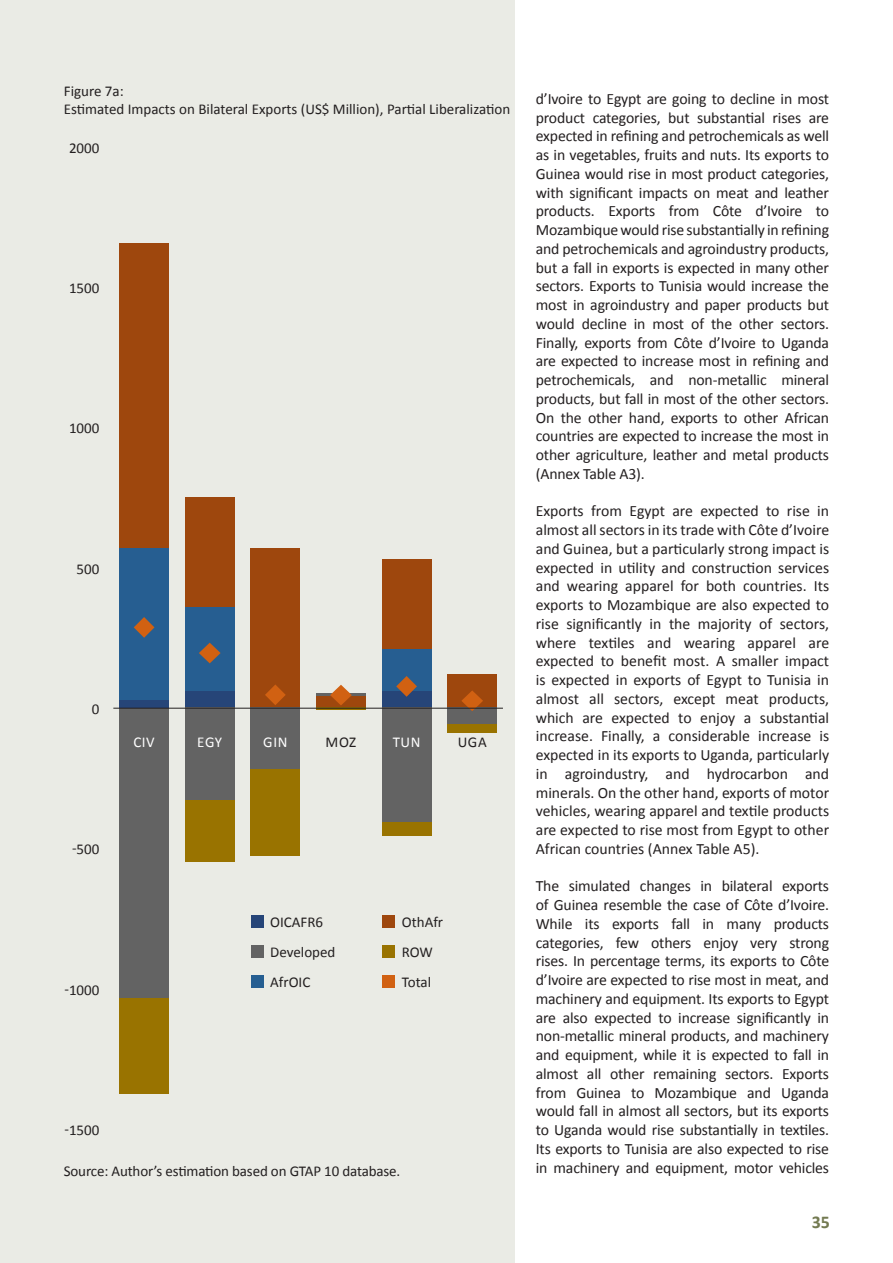
<style>
.page{position:relative;width:893px;height:1263px;background:#fff}
.page>*{position:absolute;margin:0;border:0;box-sizing:border-box;transform-origin:0 0}
.t1{font:700 18px "Calibri";color:#737a51}
.Bodytext{font:15.75px/18.8px "Calibri";letter-spacing:-.01em;color:#231f20;text-align:justify}
.Graph_text{font:15px "Calibri";color:#231f20}
.Source{font:15px "Calibri";letter-spacing:-.01em;color:#231f20}
.Graph_Numbers{font:15px "Calibri";color:#231f20}
.Graph_Numbers-2{font:15px "Calibri";letter-spacing:.04em;color:#fff}
</style>
<div class="page">
<div style="left:0;top:0;width:514px;height:1263px;background:#eaebe5"></div>
<div style="left:119px;top:699px;width:50px;height:8px;background:#264578"></div>
<div style="left:119px;top:548px;width:50px;height:151px;background:#265e91"></div>
<div style="left:119px;top:243px;width:50px;height:305px;background:#9e470d"></div>
<div style="left:119px;top:707px;width:50px;height:291px;background:#636363"></div>
<div style="left:119px;top:998px;width:50px;height:96px;background:#997300"></div>
<svg style="left:134px;top:617px;width:20px;height:21px"></svg>
<div style="left:185px;top:691px;width:49px;height:16px;background:#264578"></div>
<div style="left:185px;top:607px;width:49px;height:84px;background:#265e91"></div>
<div style="left:185px;top:498px;width:49px;height:109px;background:#9e470d"></div>
<div style="left:185px;top:707px;width:49px;height:93px;background:#636363"></div>
<div style="left:185px;top:800px;width:49px;height:61px;background:#997300"></div>
<svg style="left:199px;top:643px;width:22px;height:20px"></svg>
<div style="left:316px;top:696px;width:50px;height:11px;background:#9e470d"></div>
<hr style="left:316px;top:694px;width:50px;height:2px;background:#636363">
<hr style="left:316px;top:707px;width:50px;height:3px;background:#997300">
<svg style="left:330px;top:685px;width:22px;height:20px"></svg>
<div style="left:251px;top:548px;width:49px;height:159px;background:#9e470d"></div>
<div style="left:251px;top:707px;width:49px;height:62px;background:#636363"></div>
<div style="left:251px;top:769px;width:49px;height:87px;background:#997300"></div>
<svg style="left:265px;top:684px;width:21px;height:21px"></svg>
<div style="left:382px;top:691px;width:49px;height:16px;background:#264578"></div>
<div style="left:382px;top:649px;width:49px;height:42px;background:#265e91"></div>
<div style="left:382px;top:559px;width:49px;height:90px;background:#9e470d"></div>
<div style="left:382px;top:707px;width:49px;height:115px;background:#636363"></div>
<div style="left:382px;top:822px;width:49px;height:14px;background:#997300"></div>
<svg style="left:396px;top:676px;width:21px;height:21px"></svg>
<div style="left:447px;top:674px;width:50px;height:33px;background:#9e470d"></div>
<div style="left:447px;top:707px;width:50px;height:17px;background:#636363"></div>
<div style="left:447px;top:724px;width:50px;height:9px;background:#997300"></div>
<svg style="left:461px;top:690px;width:22px;height:21px"></svg>
<hr style="left:113px;top:708px;width:390px;height:1px;background:#231f20">
<div style="left:251px;top:915px;width:12px;height:12px;background:#264578"></div>
<div style="left:251px;top:945px;width:12px;height:12px;background:#636363"></div>
<div style="left:251px;top:975px;width:12px;height:12px;background:#265e91"></div>
<div style="left:382px;top:915px;width:13px;height:12px;background:#9e470d"></div>
<div style="left:382px;top:945px;width:13px;height:12px;background:#997300"></div>
<div style="left:382px;top:975px;width:13px;height:12px;background:#d16112"></div>
<p class="Graph_text" style="left:64px;top:82px;width:61px">Figure 7a:</p>
<p class="Graph_text" style="left:64px;top:100px;width:448px">Estimated Impacts on Bilateral Exports (US$ Million), Partial Liberalization</p>
<p class="Graph_Numbers" style="left:69px;top:138px;width:32px">2000</p>
<p class="Graph_Numbers" style="left:69px;top:278px;width:32px">1500</p>
<p class="Graph_Numbers" style="left:69px;top:419px;width:32px">1000</p>
<p class="Graph_Numbers" style="left:77px;top:559px;width:24px">500</p>
<p class="Graph_Numbers" style="left:92px;top:700px;width:9px">0</p>
<p class="Graph_Numbers-2" style="left:133px;top:732px;width:23px">CIV</p>
<p class="Graph_Numbers-2" style="left:197px;top:732px;width:26px">EGY</p>
<p class="Graph_Numbers-2" style="left:263px;top:732px;width:26px">GIN</p>
<p class="Graph_Numbers" style="left:326px;top:732px;width:32px">MOZ</p>
<p class="Graph_Numbers-2" style="left:393px;top:732px;width:29px">TUN</p>
<p class="Graph_Numbers" style="left:458px;top:732px;width:30px">UGA</p>
<p class="Graph_Numbers" style="left:72px;top:840px;width:29px">-500</p>
<p class="Graph_Numbers" style="left:64px;top:980px;width:37px">-1000</p>
<p class="Graph_text" style="left:270px;top:913px;width:55px">OICAFR6</p>
<p class="Graph_text" style="left:270px;top:943px;width:67px">Developed</p>
<p class="Graph_text" style="left:270px;top:973px;width:42px">AfrOIC</p>
<p class="Graph_text" style="left:402px;top:913px;width:43px">OthAfr</p>
<p class="Graph_text" style="left:402px;top:943px;width:33px">ROW</p>
<p class="Graph_text" style="left:402px;top:973px;width:31px">Total</p>
<p class="Graph_Numbers" style="left:64px;top:1121px;width:37px">-1500</p>
<p class="Source" style="left:64px;top:1161px;width:338px">Source: Author’s estimation based on GTAP 10 database.</p>
<p class="Bodytext" style="left:536px;top:89px;width:295px">d’Ivoire to Egypt are going to decline in most product categories, but substantial rises are expected in refining and petrochemicals as well as in vegetables, fruits and nuts. Its exports to Guinea would rise in most product categories, with significant impacts on meat and leather products. Exports from Côte d’Ivoire to Mozambique would rise substantially in refining and petrochemicals and agroindustry products, but a fall in exports is expected in many other sectors. Exports to Tunisia would increase the most in agroindustry and paper products but would decline in most of the other sectors.<br>Finally, exports from Côte d’Ivoire to Uganda are expected to increase most in refining and petrochemicals, and non-metallic mineral products, but fall in most of the other sectors.<br>On the other hand, exports to other African countries are expected to increase the most in other agriculture, leather and metal products (Annex Table A3).</p>
<p class="Bodytext" style="left:536px;top:502px;width:295px">Exports from Egypt are expected to rise in almost all sectors in its trade with Côte d’Ivoire and Guinea, but a particularly strong impact is expected in utility and construction services and wearing apparel for both countries. Its exports to Mozambique are also expected to rise significantly in the majority of sectors, where textiles and wearing apparel are expected to benefit most. A smaller impact is expected in exports of Egypt to Tunisia in almost all sectors, except meat products, which are expected to enjoy a substantial increase. Finally, a considerable increase is expected in its exports to Uganda, particularly in agroindustry, and hydrocarbon and minerals. On the other hand, exports of motor vehicles, wearing apparel and textile products are expected to rise most from Egypt to other African countries (Annex Table A5).</p>
<p class="Bodytext" style="left:536px;top:877px;width:295px">The simulated changes in bilateral exports of Guinea resemble the case of Côte d’Ivoire.<br>While its exports fall in many products categories, few others enjoy very strong rises. In percentage terms, its exports to Côte d’Ivoire are expected to rise most in meat, and machinery and equipment. Its exports to Egypt are also expected to increase significantly in non-metallic mineral products, and machinery and equipment, while it is expected to fall in almost all other remaining sectors. Exports from Guinea to Mozambique and Uganda would fall in almost all sectors, but its exports to Uganda would rise substantially in textiles.<br>Its exports to Tunisia are also expected to rise in machinery and equipment, motor vehicles</p>
<p class="t1" style="left:812px;top:1210px;width:19px">35</p>
</div>
